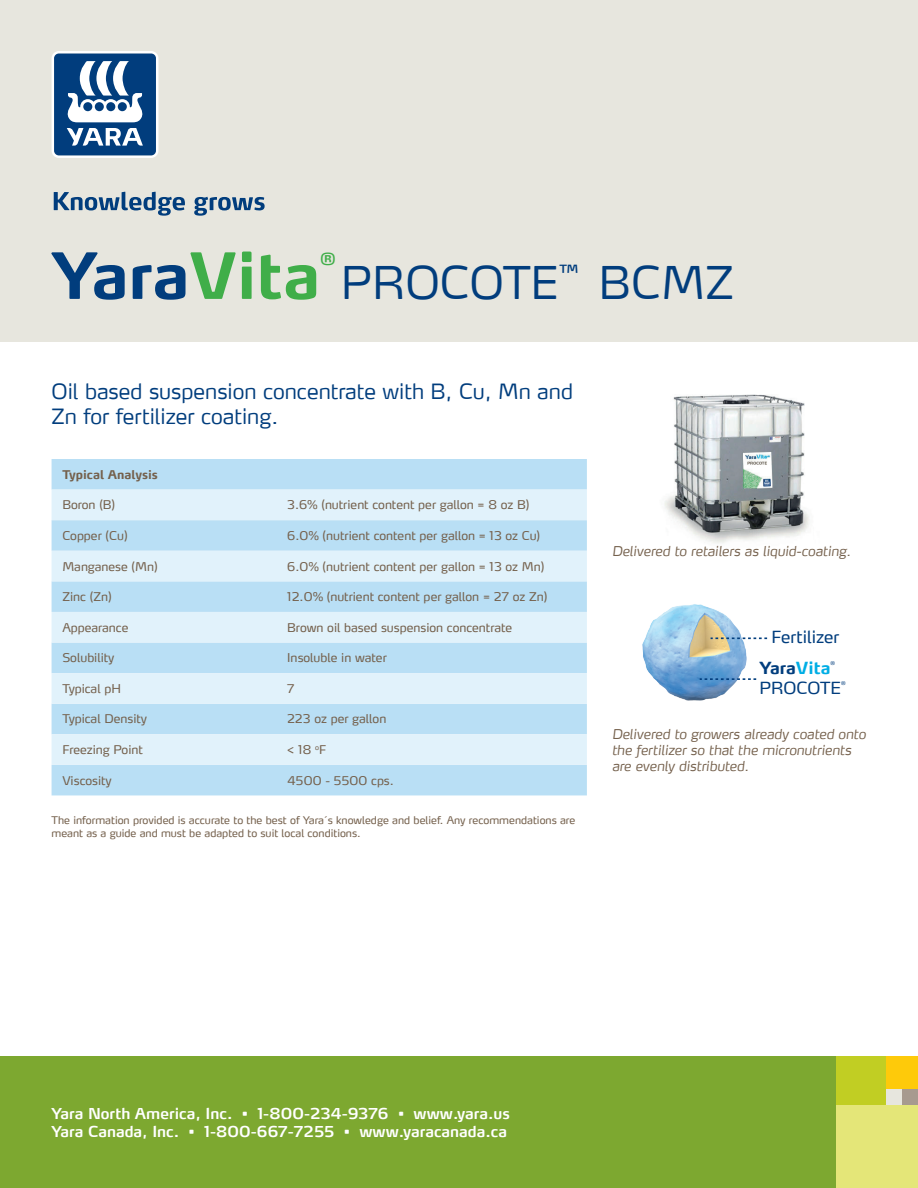
<style>
.page{position:relative;width:918px;height:1188px;background:#fff}
.page>*{position:absolute;margin:0;border:0;box-sizing:border-box;transform-origin:0 0}
.t1{font:700 63px "Yara Max LF";color:#013d7d}
.t2{font:300 45px "Yara Max LF";color:#013d7d}
.t3{font:300 21px/25.2px "Yara Max LF";color:#013d7d}
.t4{font:19.5px "Yara Max LF";color:#013d7d}
.t5{font:16.65px/31px "Yara Max LF";color:#013d7d}
.t6{font:700 16.65px "Yara Max LF";color:#40ae49}
.t7{font:600 15px/18px "Yara Max LF";color:#fff}
.t8{font:italic 300 13.5px/16.2px "Yara Max LF";color:#75614d}
.t9{font:12px "Yara Max LF";color:#75614d}
.t10{font:700 12px "Yara Max LF";color:#75614d}
.t11{font:10.5px/12.6px "Yara Max LF";color:#75614d}
.t12{font:5.1px "Yara Max LF";color:#013d7d}
.s1{color:#40ae49}
.s2{font-weight:700}
.s3{font-weight:700;color:#00aee5}
</style>
<div class="page">
<div style="left:0;top:0;width:918px;height:341px;background:#e7e6de"></div>
<svg style="left:52px;top:51px;width:106px;height:107px"></svg>
<svg style="left:54px;top:192px;width:211px;height:24px"></svg>
<div style="left:52px;top:459px;width:535px;height:336px;background:#b9dff5"></div>
<svg style="left:52px;top:490px;width:535px;height:275px;fill:#e1f2fb"></svg>
<div style="left:0;top:1056px;width:918px;height:132px;background:#7da830"></div>
<div style="left:902px;top:1089px;width:16px;height:17px;background:#a79a8f"></div>
<div style="left:885px;top:1089px;width:17px;height:17px;background:#e7e6de"></div>
<div style="left:885px;top:1056px;width:33px;height:33px;background:#feca0a"></div>
<div style="left:836px;top:1056px;width:49px;height:50px;background:#c1ce23"></div>
<div style="left:836px;top:1106px;width:82px;height:82px;background:#e4e678"></div>
<img style="left:664px;top:394px;width:145px;height:150px">
<img style="left:642px;top:604px;width:126px;height:97px">
<svg style="left:700px;top:678px;width:56px;height:2px"></svg>
<svg style="left:711px;top:637px;width:56px;height:2px"></svg>
<h1 class="t1" style="left:52px;top:236px;width:270px">Yara<span class="s1">Vita</span></h1>
<h3 class="t6" style="left:320px;top:249px;width:17px">®</h3>
<h2 class="t2" style="left:341px;top:254px;width:219px">PROCOTE</h2>
<h3 class="t4" style="left:559px;top:260px;width:21px">™</h3>
<h2 class="t2" style="left:599px;top:254px;width:137px">BCMZ</h2>
<h3 class="t3" style="left:52px;top:379px;width:523px">Oil based suspension concentrate with B, Cu, Mn and<br>Zn for fertilizer coating.</h3>
<p class="t10" style="left:62px;top:467px;width:97px">Typical Analysis</p>
<p class="t9" style="left:62px;top:497px;width:54px">Boron (B)</p>
<p class="t9" style="left:287px;top:497px;width:244px">3.6% (nutrient content per gallon = 8 oz B)</p>
<p class="t9" style="left:62px;top:528px;width:67px">Copper (Cu)</p>
<p class="t9" style="left:287px;top:528px;width:254px">6.0% (nutrient content per gallon = 13 oz Cu)</p>
<p class="t9" style="left:62px;top:559px;width:97px">Manganese (Mn)</p>
<p class="t9" style="left:287px;top:559px;width:259px">6.0% (nutrient content per gallon = 13 oz Mn)</p>
<p class="t9" style="left:62px;top:589px;width:51px">Zinc (Zn)</p>
<p class="t9" style="left:287px;top:589px;width:262px">12.0% (nutrient content per gallon = 27 oz Zn)</p>
<p class="t9" style="left:62px;top:620px;width:68px">Appearance</p>
<p class="t9" style="left:287px;top:620px;width:227px">Brown oil based suspension concentrate</p>
<p class="t9" style="left:62px;top:650px;width:54px">Solubility</p>
<p class="t9" style="left:287px;top:650px;width:101px">Insoluble in water</p>
<p class="t9" style="left:62px;top:681px;width:60px">Typical pH</p>
<p class="t9" style="left:287px;top:681px;width:9px">7</p>
<p class="t9" style="left:62px;top:712px;width:86px">Typical Density</p>
<p class="t9" style="left:287px;top:712px;width:101px">223 oz per gallon</p>
<p class="t9" style="left:62px;top:742px;width:82px">Freezing Point</p>
<p class="t9" style="left:287px;top:742px;width:40px">&lt; 18 <sup>o</sup>F</p>
<p class="t9" style="left:62px;top:773px;width:51px">Viscosity</p>
<p class="t9" style="left:287px;top:773px;width:108px">4500 - 5500 cps.</p>
<p class="t11" style="left:52px;top:814px;width:525px">The information provided is accurate to the best of Yara´s knowledge and belief. Any recommendations are meant as a guide and must be adapted to suit local conditions.</p>
<p class="t8" style="left:612px;top:543px;width:241px">Delivered to retailers as liquid-coating.</p>
<h3 class="t5" style="left:759px;top:621px;width:81px;text-indent:12px">Fertilizer<br><span class="s2">Yara</span><span class="s3">Vita</span></h3>
<p class="t12" style="left:831px;top:660px;width:6px">®</p>
<h3 class="t5" style="left:760px;top:672px;width:83px">PROCOTE</h3>
<p class="t12" style="left:841px;top:680px;width:6px">®</p>
<p class="t8" style="left:612px;top:725px;width:255px">Delivered to growers already coated onto the fertilizer so that the micronutrients are evenly distributed.</p>
<p class="t7" style="left:52px;top:1104px;width:460px">Yara North America, Inc. • 1-800-234-9376 • www.yara.us<br>Yara Canada, Inc. • 1-800-667-7255 • www.yaracanada.ca</p>
</div>
